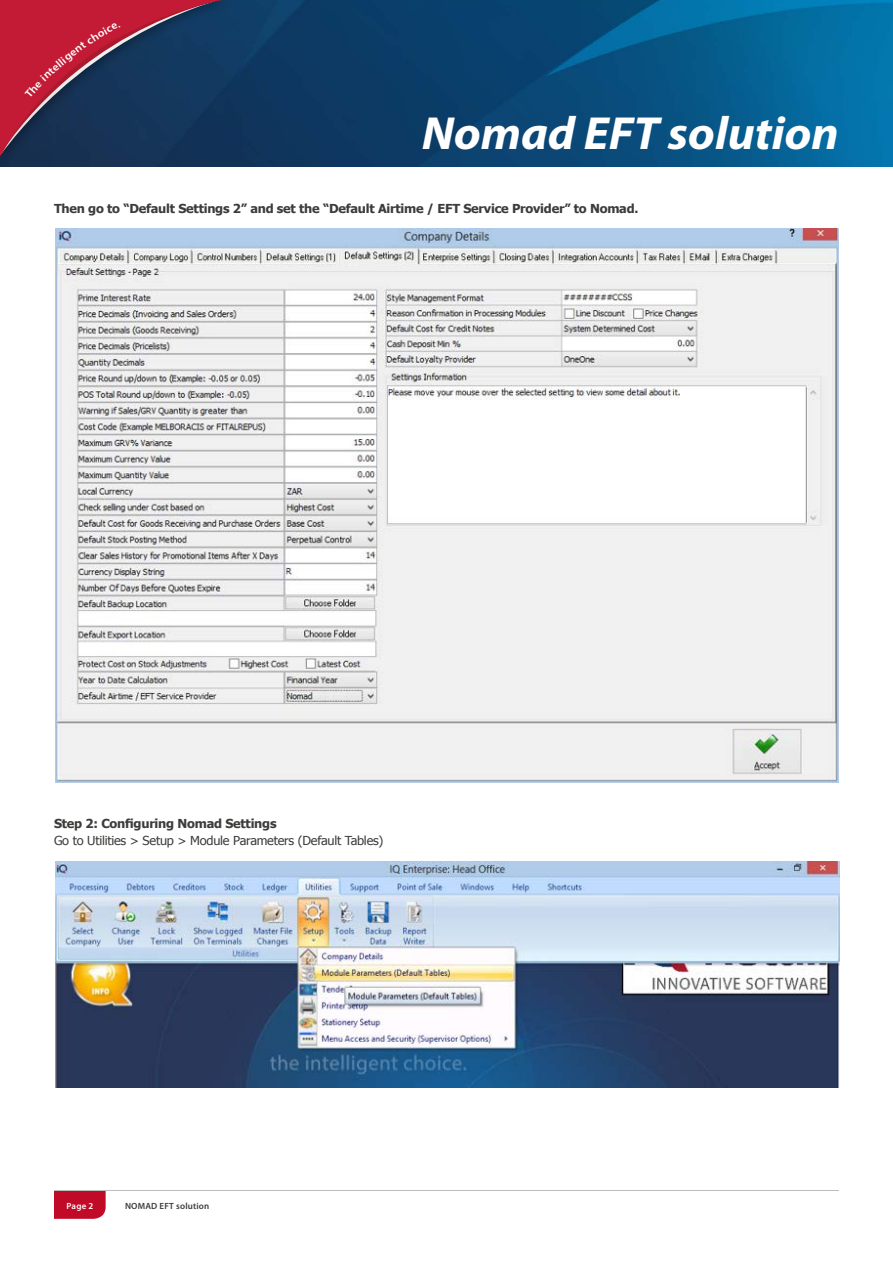
<style>
.page{position:relative;width:893px;height:1263px;background:#fff}
.page>*{position:absolute;margin:0;border:0;box-sizing:border-box;transform-origin:0 0}
.t1{font:italic 700 46.65px "Myriad Pro";color:#fff;scale:1.04 1}
.t2{font:700 12.3px "Tahoma";letter-spacing:-.02em;color:#3c3c3b}
.t3{font:12.3px "Tahoma";letter-spacing:-.02em;color:#3c3c3b}
.t4{font:600 9px "Myriad Pro";letter-spacing:.02em;color:#3c3c3b}
.t5{font:600 9px "Myriad Pro";color:#fff}
</style>
<div class="page">
<img style="left:553px;top:0;width:340px;height:166px">
<svg style="left:0;top:0;width:553px;height:167px;background:#0c3b66"></svg>
<svg style="left:54px;top:1191px;width:52px;height:28px"></svg>
<hr style="left:54px;top:1190px;width:785px;height:1px;background:#bcbcbc">
<img style="left:55px;top:228px;width:784px;height:554px">
<img style="left:55px;top:861px;width:785px;height:226px">
<svg style="left:0;top:0;width:227px;height:154px;background:#562e4e"></svg>
<h1 class="t1" style="left:421px;top:103px;width:403px">Nomad EFT solution</h1>
<p class="t2" style="left:54px;top:200px;width:586px">Then go to “Default Settings 2” and set the “Default Airtime / EFT Service Provider” to Nomad.</p>
<p class="t2" style="left:54px;top:815px;width:224px">Step 2: Configuring Nomad Settings</p>
<p class="t3" style="left:54px;top:832px;width:331px">Go to Utilities &gt; Setup &gt; Module Parameters (Default Tables)</p>
<p class="t5" style="left:67px;top:1200px;width:28px">Page 2</p>
<p class="t4" style="left:125px;top:1200px;width:86px">NOMAD EFT solution</p>
</div>
